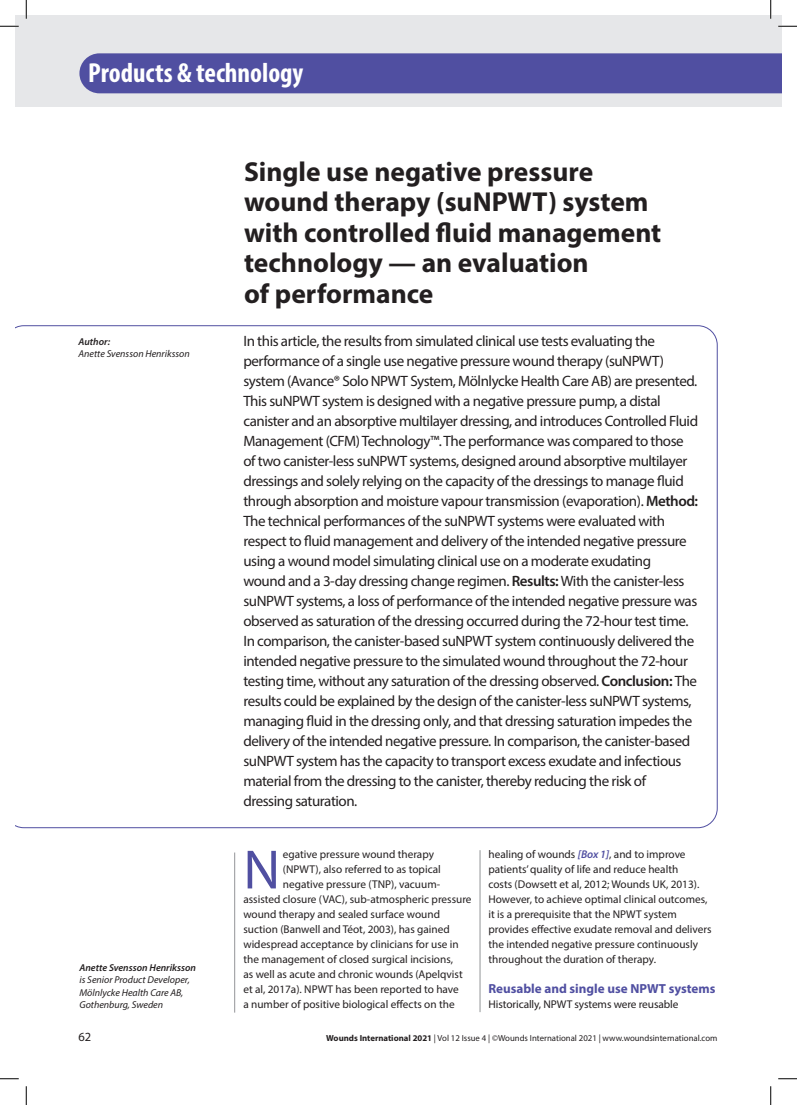
<style>
.page{position:relative;width:797px;height:1105px;background:#fff}
.page>*{position:absolute;margin:0;border:0;box-sizing:border-box;transform-origin:0 0}
.t1{font:55.75px "Myriad Pro";color:#504fa1}
.t2{font:700 condensed 27.62px "Myriad Pro";color:#fff}
.t3{font:700 27.5px/30.5px "Myriad Pro";color:#231f20}
.t4{font:15px/20px "Myriad Pro";letter-spacing:-.03em;color:#231f20}
.t5{font:700 13.12px "Myriad Pro";color:#504fa1}
.t6{font:12.5px "Myriad Pro";color:#231f20}
.t7{font:11.25px/15px "Myriad Pro";color:#231f20}
.t8{font:italic 10px/12.5px "Myriad Pro";color:#231f20}
.t9{font:italic 600 10px "Myriad Pro";color:#231f20}
.t10{font:8.75px "Myriad Pro";color:#231f20}
.s1{font-weight:600}
.s2{font-weight:600;font-style:italic;color:#504fa1}
.s3{font-weight:700}
</style>
<div class="page">
<div style="left:770px;top:16px;width:11px;height:91px;background:#e6e7e9"></div>
<svg style="left:16px;top:325px;width:701px;height:503px"></svg>
<div style="left:16px;top:16px;width:754px;height:91px;background:#e6e7e9"></div>
<div style="left:79px;top:53px;width:702px;height:40px;background:#504fa1"></div>
<hr style="left:480px;top:850px;width:1px;height:162px;background:#939598">
<hr style="left:234px;top:852px;width:1px;height:160px;background:#939598">
<svg style="left:0;top:25px;width:19px;height:2px"></svg>
<svg style="left:778px;top:25px;width:19px;height:2px"></svg>
<svg style="left:0;top:1078px;width:19px;height:1px"></svg>
<svg style="left:778px;top:1078px;width:19px;height:1px"></svg>
<svg style="left:25px;top:0;width:2px;height:19px"></svg>
<svg style="left:25px;top:1086px;width:2px;height:19px"></svg>
<svg style="left:770px;top:0;width:1px;height:19px"></svg>
<svg style="left:770px;top:1086px;width:1px;height:19px"></svg>
<h2 class="t2" style="left:88px;top:56px;width:217px">Products &amp; technology</h2>
<p class="t9" style="left:79px;top:335px;width:33px">Author:</p>
<p class="t8" style="left:79px;top:347px;width:113px">Anette Svensson Henriksson</p>
<p class="t9" style="left:79px;top:961px;width:118px">Anette Svensson Henriksson</p>
<p class="t8" style="left:79px;top:974px;width:112px">is Senior Product Developer,<br>Mölnlycke Health Care AB,<br>Gothenburg, Sweden</p>
<h3 class="t3" style="left:244px;top:155px;width:419px">Single use negative pressure wound therapy (suNPWT) system with controlled fluid management technology — an evaluation<br>of performance</h3>
<p class="t4" style="left:243px;top:331px;width:456px">In this article, the results from simulated clinical use tests evaluating the performance of a single use negative pressure wound therapy (suNPWT) system (Avance® Solo NPWT System, Mölnlycke Health Care AB) are presented.<br>This suNPWT system is designed with a negative pressure pump, a distal canister and an absorptive multilayer dressing, and introduces Controlled Fluid Management (CFM) Technology™. The performance was compared to those of two canister-less suNPWT systems, designed around absorptive multilayer dressings and solely relying on the capacity of the dressings to manage fluid through absorption and moisture vapour transmission (evaporation). <span class="s1">Method:<br></span>The technical performances of the suNPWT systems were evaluated with respect to fluid management and delivery of the intended negative pressure using a wound model simulating clinical use on a moderate exudating<br>wound and a 3-day dressing change regimen. <span class="s1">Results:</span> With the canister-less suNPWT systems, a loss of performance of the intended negative pressure was observed as saturation of the dressing occurred during the 72-hour test time.<br>In comparison, the canister-based suNPWT system continuously delivered the intended negative pressure to the simulated wound throughout the 72-hour testing time, without any saturation of the dressing observed. <span class="s1">Conclusion:</span> The results could be explained by the design of the canister-less suNPWT systems, managing fluid in the dressing only, and that dressing saturation impedes the delivery of the intended negative pressure. In comparison, the canister-based suNPWT system has the capacity to transport excess exudate and infectious material from the dressing to the canister, thereby reducing the risk of dressing saturation.</p>
<h1 class="t1" style="left:243px;top:835px;width:38px">N</h1>
<p class="t7" style="left:283px;top:847px;width:153px">egative pressure wound therapy</p>
<p class="t7" style="left:283px;top:862px;width:159px">(NPWT), also referred to as topical</p>
<p class="t7" style="left:283px;top:877px;width:159px">negative pressure (TNP), vacuum-</p>
<p class="t7" style="left:243px;top:892px;width:230px">assisted closure (VAC), sub-atmospheric pressure</p>
<p class="t7" style="left:243px;top:907px;width:198px">wound therapy and sealed surface wound</p>
<p class="t7" style="left:243px;top:922px;width:208px">suction (Banwell and Téot, 2003), has gained</p>
<p class="t7" style="left:243px;top:937px;width:217px">widespread acceptance by clinicians for use in</p>
<p class="t7" style="left:243px;top:952px;width:211px">the management of closed surgical incisions,</p>
<p class="t7" style="left:243px;top:967px;width:221px">as well as acute and chronic wounds (Apelqvist</p>
<p class="t7" style="left:243px;top:982px;width:217px">et al, 2017a). NPWT has been reported to have</p>
<p class="t7" style="left:243px;top:997px;width:213px">a number of positive biological effects on the</p>
<p class="t7" style="left:488px;top:847px;width:225px">healing of wounds <span class="s2">[Box 1]</span>, and to improve patients’ quality of life and reduce health<br>costs (Dowsett et al, 2012; Wounds UK, 2013).<br>However, to achieve optimal clinical outcomes, it is a prerequisite that the NPWT system provides effective exudate removal and delivers the intended negative pressure continuously throughout the duration of therapy.</p>
<p class="t5" style="left:488px;top:980px;width:228px">Reusable and single use NPWT systems</p>
<p class="t7" style="left:488px;top:997px;width:191px">Historically, NPWT systems were reusable</p>
<p class="t6" style="left:79px;top:1029px;width:14px">62</p>
<p class="t10" style="left:326px;top:1032px;width:393px"><span class="s3">Wounds International 2021</span> | Vol 12 Issue 4 | ©Wounds International 2021 | www.woundsinternational.com</p>
</div>
